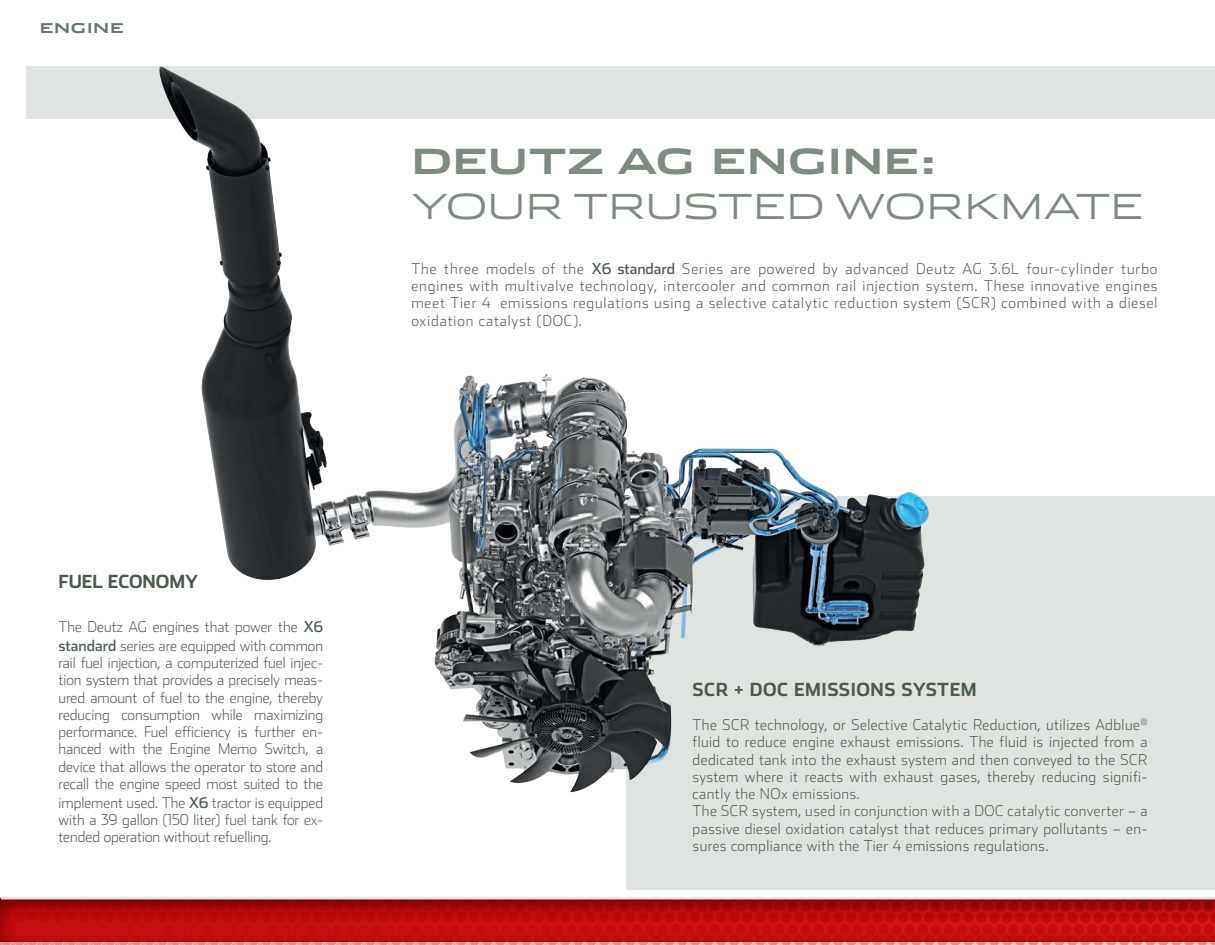
<style>
.page{position:relative;width:1215px;height:945px;background:#fff}
.page>*{position:absolute;margin:0;border:0;box-sizing:border-box;transform-origin:0 0}
.t1{font:300 34.5px "Stainless Ext";letter-spacing:.01em;color:#7d8b80}
.t2{font:700 34.5px "Stainless Ext";letter-spacing:.01em;color:#7d8b80}
.t3{font:700 18px "Stainless";letter-spacing:.02em;color:#4b5a4e}
.t4{font:700 18px "Stainless";color:#4b5a4e}
.t5{font:200 15px/17.2px "Stainless";letter-spacing:.03em;color:#4b5a4e;text-align:justify}
.t6{font:200 15px/18.8px "Stainless";color:#4b5a4e}
.t7{font:700 13.5px "Stainless Ext";letter-spacing:.05em;color:#69786c}
.s1{font-weight:400}
</style>
<div class="page">
<img style="left:0;top:897px;width:1215px;height:48px">
<svg style="left:1px;top:868px;width:1214px;height:73px"></svg>
<div style="left:26px;top:66px;width:1189px;height:53px;background:#e0e4e1"></div>
<div style="left:627px;top:496px;width:588px;height:394px;background:#e0e4e1"></div>
<img style="left:159px;top:66px;width:770px;height:733px">
<p class="t7" style="left:40px;top:20px;width:86px">ENGINE</p>
<h1 class="t2" style="left:411px;top:141px;width:527px">DEUTZ AG ENGINE:</h1>
<h1 class="t1" style="left:411px;top:186px;width:734px">YOUR TRUSTED WORKMATE</h1>
<p class="t5" style="left:411px;top:260px;width:748px">The three models of the <span class="s1">X6 standard</span> Series are powered by advanced Deutz AG 3.6L four-cylinder turbo engines with multivalve technology, intercooler and common rail injection system. These innovative engines meet Tier 4 emissions regulations using a selective catalytic reduction system (SCR) combined with a diesel oxidation catalyst (DOC).</p>
<p class="t4" style="left:58px;top:570px;width:141px">FUEL ECONOMY</p>
<p class="t6" style="left:58px;top:617px;width:266px">The Deutz AG engines that power the <span class="s1">X6 standard</span> series are equipped with common</p>
<p class="t5" style="left:58px;top:654px;width:266px">rail fuel injection, a computerized fuel injec&shy;tion system that provides a precisely meas&shy;ured amount of fuel to the engine, thereby reducing consumption while maximizing performance. Fuel efficiency is further en&shy;hanced with the Engine Memo Switch, a device that allows the operator to store and recall the engine speed most suited to the</p>
<p class="t5" style="left:58px;top:794px;width:266px">implement used. The <span class="s1">X6</span> tractor is equipped with a 39 gallon (150 liter) fuel tank for ex&shy;tended operation without refuelling.</p>
<p class="t3" style="left:693px;top:678px;width:286px">SCR + DOC EMISSIONS SYSTEM</p>
<p class="t5" style="left:693px;top:716px;width:456px;text-align:left">The SCR technology, or Selective Catalytic Reduction, utilizes Adblue<sup>® </sup>fluid to reduce engine exhaust emissions. The fluid is injected from a dedicated tank into the exhaust system and then conveyed to the SCR system where it reacts with exhaust gases, thereby reducing signifi&shy;cantly the NOx emissions.<br>The SCR system, used in conjunction with a DOC catalytic converter – a passive diesel oxidation catalyst that reduces primary pollutants – en&shy;sures compliance with the Tier 4 emissions regulations.</p>
</div>
